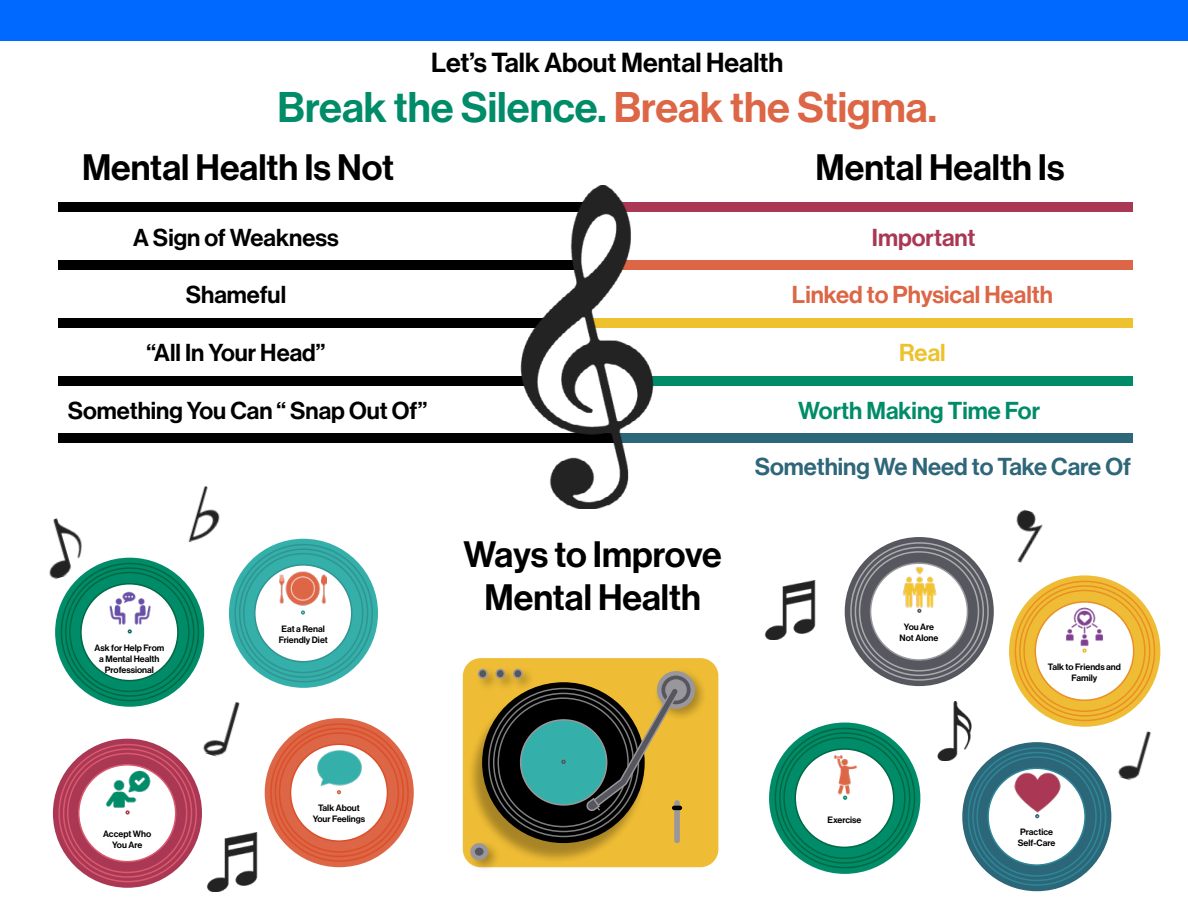
<style>
.page{position:relative;width:1188px;height:918px;background:#fff}
.page>*{position:absolute;margin:0;border:0;box-sizing:border-box;transform-origin:0 0}
.t1{font:42px "N Haas Grotesk DS Pro 65 Md";color:#008c68}
.t2{font:36px/43.2px "N Haas Grotesk DS Pro 65 Md";color:#000;text-align:center}
.t3{font:27px "N Haas Grotesk DS Pro 65 Md";color:#000}
.t4{font:24px "N Haas Grotesk DS Pro 65 Md";color:#000}
.t5{font:24px "N Haas Grotesk DS Pro 65 Md";color:#2e667a}
.t6{font:24px "N Haas Grotesk DS Pro 65 Md";color:#dc6645}
.t7{font:24px "N Haas Grotesk DS Pro 65 Md";color:#008c68}
.t8{font:24px "N Haas Grotesk DS Pro 65 Md";color:#aa3854}
.t9{font:24px "N Haas Grotesk DS Pro 65 Md";color:#eec22c}
.t10{font:9px/10.8px "N Haas Grotesk DS Pro 65 Md";color:#000;text-align:center}
.s1{color:#dc6645}
</style>
<div class="page">
<div style="left:0;top:0;width:1188px;height:40px;background:#0069ff"></div>
<div style="left:58px;top:202px;width:539px;height:10px;background:#000"></div>
<div style="left:58px;top:260px;width:518px;height:10px;background:#000"></div>
<div style="left:58px;top:318px;width:504px;height:10px;background:#000"></div>
<div style="left:58px;top:376px;width:477px;height:10px;background:#000"></div>
<div style="left:58px;top:434px;width:563px;height:9px;background:#000"></div>
<div style="left:594px;top:202px;width:538px;height:10px;background:#aa3854"></div>
<div style="left:610px;top:260px;width:522px;height:10px;background:#dc6645"></div>
<div style="left:591px;top:318px;width:541px;height:10px;background:#eec22f"></div>
<div style="left:639px;top:376px;width:493px;height:10px;background:#008c68"></div>
<div style="left:618px;top:434px;width:514px;height:9px;background:#2d677a"></div>
<img style="left:425px;top:186px;width:323px;height:323px">
<svg style="left:229px;top:539px;width:149px;height:149px;background:#35aaa5"></svg>
<div style="left:243px;top:553px;width:120px;height:120px;border:2px solid #309491;border-radius:50%"></div>
<div style="left:255px;top:565px;width:97px;height:97px;background:#fff;border-radius:50%"></div>
<div style="left:254px;top:564px;width:98px;height:98px;border:2px solid #309491;border-radius:50%"></div>
<img style="left:279px;top:565px;width:48px;height:48px">
<svg style="left:265px;top:718px;width:149px;height:149px;background:#db6241"></svg>
<div style="left:279px;top:732px;width:120px;height:121px;border:2px solid #db4f29;border-radius:50%"></div>
<div style="left:291px;top:744px;width:96px;height:97px;background:#fff;border-radius:50%"></div>
<div style="left:290px;top:744px;width:98px;height:98px;border:2px solid #db4f29;border-radius:50%"></div>
<svg style="left:301px;top:610px;width:4px;height:5px"></svg>
<img style="left:315px;top:745px;width:48px;height:41px">
<svg style="left:337px;top:790px;width:4px;height:4px"></svg>
<svg style="left:962px;top:742px;width:149px;height:149px;background:#2d6c7f"></svg>
<div style="left:976px;top:756px;width:121px;height:121px;border:2px solid #2e8798;border-radius:50%"></div>
<div style="left:988px;top:768px;width:97px;height:97px;background:#fff;border-radius:50%"></div>
<div style="left:987px;top:768px;width:99px;height:98px;border:2px solid #2e8798;border-radius:50%"></div>
<img style="left:1014px;top:769px;width:47px;height:48px">
<svg style="left:1035px;top:814px;width:4px;height:4px"></svg>
<svg style="left:55px;top:558px;width:149px;height:149px;background:#018661"></svg>
<div style="left:69px;top:572px;width:121px;height:120px;border:2px solid #006943;border-radius:50%"></div>
<div style="left:81px;top:584px;width:97px;height:97px;background:#fff;border-radius:50%"></div>
<div style="left:80px;top:583px;width:99px;height:98px;border:2px solid #006943;border-radius:50%"></div>
<img style="left:106px;top:584px;width:48px;height:48px">
<svg style="left:128px;top:629px;width:4px;height:5px"></svg>
<svg style="left:53px;top:739px;width:149px;height:149px;background:#b33f59"></svg>
<div style="left:67px;top:753px;width:120px;height:120px;border:2px solid #da596d;border-radius:50%"></div>
<div style="left:79px;top:765px;width:97px;height:97px;background:#fff;border-radius:50%"></div>
<div style="left:78px;top:764px;width:98px;height:98px;border:2px solid #da596d;border-radius:50%"></div>
<img style="left:104px;top:765px;width:47px;height:43px">
<svg style="left:125px;top:810px;width:5px;height:5px"></svg>
<svg style="left:845px;top:537px;width:149px;height:149px;background:#67676e"></svg>
<div style="left:859px;top:551px;width:120px;height:121px;border:2px solid #fff;border-radius:50%"></div>
<div style="left:871px;top:563px;width:96px;height:97px;background:#fff;border-radius:50%"></div>
<div style="left:870px;top:562px;width:98px;height:99px;border:2px solid #9a979c;border-radius:50%"></div>
<img style="left:896px;top:564px;width:47px;height:47px">
<svg style="left:917px;top:609px;width:4px;height:4px"></svg>
<img style="left:49px;top:518px;width:50px;height:64px">
<img style="left:764px;top:581px;width:52px;height:59px">
<img style="left:937px;top:701px;width:35px;height:59px">
<img style="left:1102px;top:723px;width:49px;height:63px">
<img style="left:203px;top:702px;width:37px;height:55px">
<div style="left:463px;top:658px;width:255px;height:209px;background:#efbd35;border-radius:18px"></div>
<div style="left:466px;top:687px;width:180px;height:177px;background:#000;opacity:.3"></div>
<svg style="left:482px;top:682px;width:163px;height:161px;background:#141313"></svg>
<div style="left:521px;top:720px;width:86px;height:85px;background:#35afaa;border-radius:50%"></div>
<div style="left:520px;top:719px;width:87px;height:87px;border:2px solid #9a979c;border-radius:50%"></div>
<svg style="left:561px;top:760px;width:5px;height:4px"></svg>
<div style="left:654px;top:668px;width:54px;height:54px;background:#000;opacity:.3"></div>
<svg style="left:659px;top:673px;width:34px;height:34px"></svg>
<div style="left:657px;top:671px;width:38px;height:38px;border:4px solid #9a979c;border-radius:50%"></div>
<div style="left:674px;top:800px;width:6px;height:43px;border:3px solid #9a979c"></div>
<hr style="left:672px;top:806px;width:10px;height:4px;background:#000;border-radius:2px">
<div style="left:667px;top:682px;width:18px;height:16px;background:#98979b;border-radius:50%"></div>
<div style="left:665px;top:679px;width:22px;height:22px;border:4px solid #9a979c;border-radius:50%"></div>
<svg style="left:585px;top:687px;width:96px;height:126px"></svg>
<div style="left:467px;top:840px;width:34px;height:33px;background:#000;opacity:.3"></div>
<svg style="left:473px;top:845px;width:13px;height:13px"></svg>
<div style="left:470px;top:843px;width:18px;height:17px;border:4px solid #9a979c;border-radius:50%"></div>
<div style="left:475px;top:666px;width:25px;height:26px;background:#000;opacity:.3"></div>
<div style="left:479px;top:669px;width:8px;height:9px;background:#56575e;border-radius:50%"></div>
<div style="left:478px;top:669px;width:10px;height:10px;border:2px solid #9a979c;border-radius:50%"></div>
<div style="left:492px;top:666px;width:26px;height:26px;background:#000;opacity:.3"></div>
<div style="left:496px;top:669px;width:8px;height:9px;background:#56575e;border-radius:50%"></div>
<div style="left:495px;top:669px;width:10px;height:10px;border:2px solid #9a979c;border-radius:50%"></div>
<div style="left:510px;top:666px;width:25px;height:26px;background:#000;opacity:.3"></div>
<div style="left:514px;top:669px;width:8px;height:9px;background:#56575e;border-radius:50%"></div>
<div style="left:513px;top:669px;width:10px;height:10px;border:2px solid #9a979c;border-radius:50%"></div>
<svg style="left:1009px;top:575px;width:151px;height:152px;background:#eeb533"></svg>
<div style="left:1023px;top:590px;width:123px;height:122px;border:2px solid #eb8f23;border-radius:50%"></div>
<div style="left:1035px;top:602px;width:99px;height:98px;background:#fff;border-radius:50%"></div>
<div style="left:1034px;top:601px;width:100px;height:100px;border:2px solid #eb8f23;border-radius:50%"></div>
<img style="left:1060px;top:602px;width:49px;height:44px">
<svg style="left:1082px;top:648px;width:5px;height:5px"></svg>
<svg style="left:769px;top:723px;width:151px;height:151px;background:#008561"></svg>
<div style="left:783px;top:737px;width:123px;height:122px;border:2px solid #006943;border-radius:50%"></div>
<div style="left:795px;top:749px;width:99px;height:98px;background:#fff;border-radius:50%"></div>
<div style="left:795px;top:748px;width:99px;height:100px;border:2px solid #006943;border-radius:50%"></div>
<img style="left:821px;top:750px;width:49px;height:48px">
<svg style="left:843px;top:796px;width:4px;height:4px"></svg>
<img style="left:206px;top:833px;width:52px;height:59px">
<img style="left:188px;top:486px;width:32px;height:57px">
<img style="left:1016px;top:509px;width:27px;height:54px">
<h3 class="t3" style="left:431px;top:47px;width:354px">Let’s Talk About Mental Health</h3>
<h1 class="t1" style="left:278px;top:83px;width:661px">Break the Silence. <span class="s1">Break the Stigma.</span></h1>
<h2 class="t2" style="left:82px;top:147px;width:314px">Mental Health Is Not</h2>
<h2 class="t2" style="left:816px;top:147px;width:251px">Mental Health Is</h2>
<h3 class="t4" style="left:133px;top:223px;width:207px">A Sign of Weakness</h3>
<h3 class="t4" style="left:186px;top:281px;width:102px">Shameful</h3>
<h3 class="t4" style="left:147px;top:339px;width:180px">“All In Your Head”</h3>
<h3 class="t4" style="left:68px;top:397px;width:361px">Something You Can “ Snap Out Of”</h3>
<p class="t10" style="left:94px;top:643px;width:71px">Ask for Help From a Mental Health<br>Professional</p>
<p class="t10" style="left:279px;top:624px;width:51px">Eat a Renal<br>Friendly Diet</p>
<h2 class="t2" style="left:464px;top:533px;width:260px">Ways to Improve<br>Mental Health</h2>
<h3 class="t8" style="left:872px;top:224px;width:105px">Important</h3>
<h3 class="t6" style="left:792px;top:281px;width:263px">Linked to Physical Health</h3>
<h3 class="t9" style="left:899px;top:339px;width:48px">Real</h3>
<h3 class="t7" style="left:798px;top:397px;width:243px">Worth Making Time For</h3>
<h3 class="t5" style="left:755px;top:452px;width:378px">Something We Need to Take Care Of</h3>
<p class="t10" style="left:900px;top:622px;width:40px">You Are<br>Not Alone</p>
<p class="t10" style="left:1048px;top:662px;width:75px">Talk to Friends and<br>Family</p>
<p class="t10" style="left:103px;top:829px;width:50px">Accept Who<br>You Are</p>
<p class="t10" style="left:313px;top:803px;width:54px">Talk About<br>Your Feelings</p>
<p class="t10" style="left:827px;top:814px;width:36px">Exercise</p>
<p class="t10" style="left:1018px;top:827px;width:39px;text-align:left">Practice<br>Self-Care</p>
</div>
